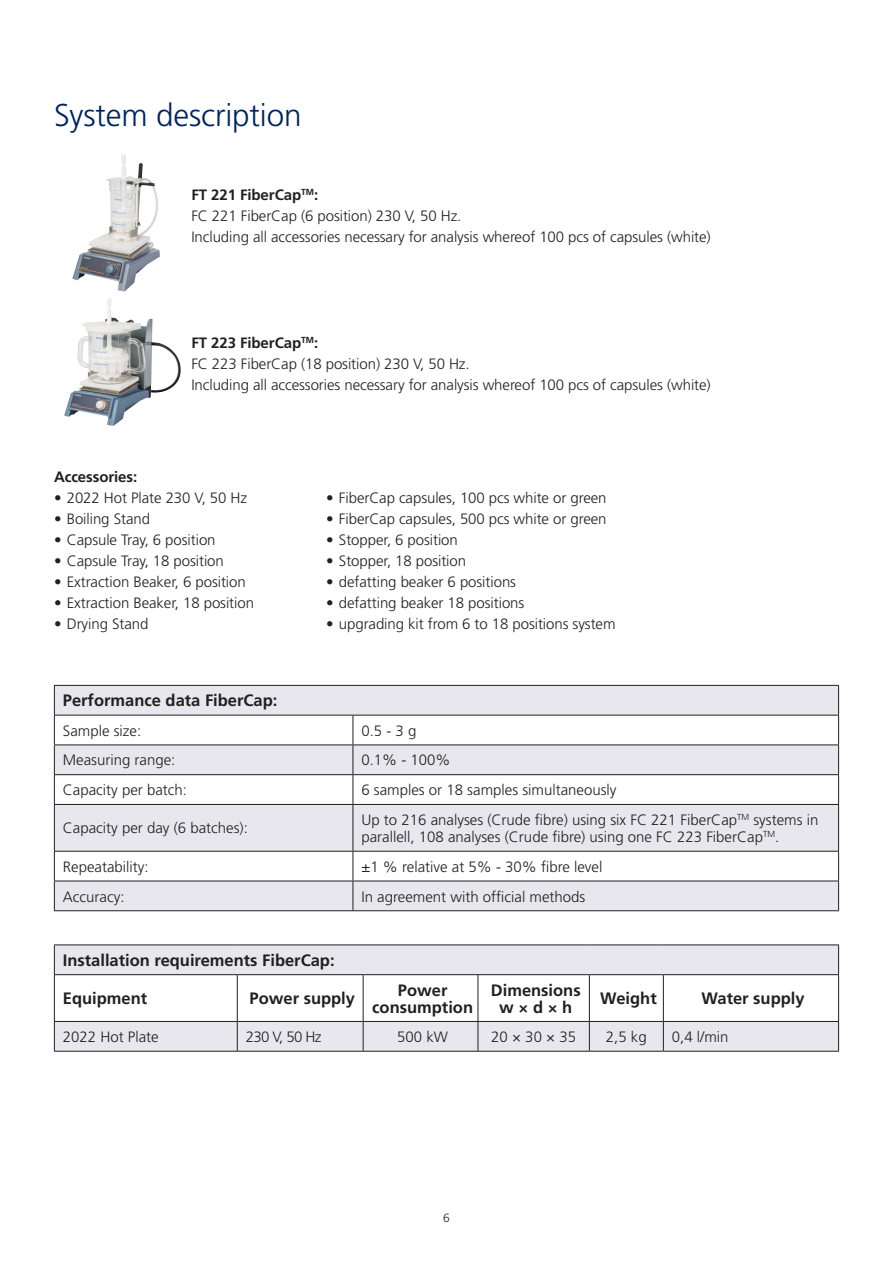
<style>
.page{position:relative;width:893px;height:1263px;background:#fff}
.page>*{position:absolute;margin:0;border:0;box-sizing:border-box;transform-origin:0 0}
.Stor_rubrik{font:300 31.5px "Frutiger";letter-spacing:-.005em;color:#002359}
.Boks_tekst{font:700 16.5px/16.5px "Frutiger";color:#231f20;text-align:center}
.Brødtekst{font:300 15px "Frutiger";letter-spacing:-.005em;color:#231f20}
.Boks_tekst-2{font:300 15px "Frutiger";color:#231f20}
.Brødtekst-2{font:700 15px "Frutiger";letter-spacing:-.005em;color:#231f20}
.t1{font:300 12px "Frutiger";color:#231f20}
</style>
<div class="page">
<svg style="left:55px;top:686px;width:783px;height:224px;fill:#e7e7ed"></svg>
<hr style="left:54px;top:685px;width:299px;height:1px;background:#231f20">
<hr style="left:353px;top:685px;width:486px;height:1px;background:#231f20">
<hr style="left:54px;top:715px;width:299px;height:1px;background:#231f20">
<hr style="left:353px;top:715px;width:486px;height:1px;background:#231f20">
<hr style="left:54px;top:744px;width:299px;height:1px;background:#231f20">
<hr style="left:353px;top:744px;width:486px;height:1px;background:#231f20">
<hr style="left:54px;top:774px;width:299px;height:1px;background:#231f20">
<svg style="left:54px;top:686px;width:1px;height:118px"></svg>
<hr style="left:353px;top:774px;width:486px;height:1px;background:#231f20">
<svg style="left:353px;top:715px;width:1px;height:89px"></svg>
<svg style="left:838px;top:686px;width:1px;height:118px"></svg>
<hr style="left:54px;top:804px;width:299px;height:1px;background:#231f20">
<hr style="left:54px;top:805px;width:1px;height:46px;background:#231f20">
<hr style="left:353px;top:804px;width:486px;height:1px;background:#231f20">
<hr style="left:353px;top:805px;width:1px;height:46px;background:#231f20">
<hr style="left:838px;top:805px;width:1px;height:46px;background:#231f20">
<hr style="left:54px;top:851px;width:299px;height:1px;background:#231f20">
<hr style="left:54px;top:851px;width:1px;height:30px;background:#231f20">
<hr style="left:353px;top:851px;width:486px;height:1px;background:#231f20">
<hr style="left:353px;top:851px;width:1px;height:30px;background:#231f20">
<hr style="left:838px;top:851px;width:1px;height:30px;background:#231f20">
<hr style="left:54px;top:881px;width:299px;height:1px;background:#231f20">
<svg style="left:54px;top:881px;width:1px;height:29px"></svg>
<hr style="left:353px;top:881px;width:486px;height:1px;background:#231f20">
<svg style="left:353px;top:881px;width:1px;height:29px"></svg>
<svg style="left:838px;top:881px;width:1px;height:29px"></svg>
<hr style="left:54px;top:910px;width:299px;height:1px;background:#231f20">
<hr style="left:353px;top:910px;width:486px;height:1px;background:#231f20">
<svg style="left:55px;top:945px;width:783px;height:106px;fill:#e7e7ed"></svg>
<div style="left:54px;top:975px;width:183px;height:46px;background:#fff"></div>
<hr style="left:54px;top:944px;width:183px;height:1px;background:#231f20">
<svg style="left:54px;top:945px;width:1px;height:29px"></svg>
<hr style="left:237px;top:944px;width:126px;height:1px;background:#231f20">
<hr style="left:363px;top:944px;width:115px;height:1px;background:#231f20">
<hr style="left:478px;top:944px;width:111px;height:1px;background:#231f20">
<hr style="left:589px;top:944px;width:74px;height:1px;background:#231f20">
<hr style="left:663px;top:944px;width:176px;height:1px;background:#231f20">
<svg style="left:838px;top:945px;width:1px;height:29px"></svg>
<hr style="left:54px;top:974px;width:183px;height:1px;background:#231f20">
<hr style="left:54px;top:975px;width:1px;height:46px;background:#231f20">
<hr style="left:237px;top:974px;width:126px;height:1px;background:#231f20">
<hr style="left:237px;top:975px;width:1px;height:46px;background:#231f20">
<hr style="left:363px;top:974px;width:115px;height:1px;background:#231f20">
<hr style="left:363px;top:975px;width:1px;height:46px;background:#231f20">
<hr style="left:478px;top:974px;width:111px;height:1px;background:#231f20">
<hr style="left:478px;top:975px;width:1px;height:46px;background:#231f20">
<hr style="left:589px;top:974px;width:74px;height:1px;background:#231f20">
<hr style="left:589px;top:975px;width:1px;height:46px;background:#231f20">
<hr style="left:663px;top:974px;width:176px;height:1px;background:#231f20">
<hr style="left:663px;top:975px;width:1px;height:46px;background:#231f20">
<hr style="left:838px;top:975px;width:1px;height:46px;background:#231f20">
<hr style="left:54px;top:1021px;width:183px;height:1px;background:#231f20">
<svg style="left:54px;top:1022px;width:1px;height:29px"></svg>
<hr style="left:237px;top:1021px;width:126px;height:1px;background:#231f20">
<svg style="left:237px;top:1022px;width:1px;height:29px"></svg>
<hr style="left:363px;top:1021px;width:115px;height:1px;background:#231f20">
<svg style="left:363px;top:1022px;width:1px;height:29px"></svg>
<hr style="left:478px;top:1021px;width:111px;height:1px;background:#231f20">
<svg style="left:478px;top:1022px;width:1px;height:29px"></svg>
<hr style="left:589px;top:1021px;width:74px;height:1px;background:#231f20">
<svg style="left:589px;top:1022px;width:1px;height:29px"></svg>
<hr style="left:663px;top:1021px;width:176px;height:1px;background:#231f20">
<svg style="left:663px;top:1022px;width:1px;height:29px"></svg>
<svg style="left:838px;top:1022px;width:1px;height:29px"></svg>
<hr style="left:54px;top:1051px;width:183px;height:1px;background:#231f20">
<hr style="left:237px;top:1051px;width:126px;height:1px;background:#231f20">
<hr style="left:363px;top:1051px;width:115px;height:1px;background:#231f20">
<hr style="left:478px;top:1051px;width:111px;height:1px;background:#231f20">
<hr style="left:589px;top:1051px;width:74px;height:1px;background:#231f20">
<hr style="left:663px;top:1051px;width:176px;height:1px;background:#231f20">
<img style="left:72px;top:156px;width:88px;height:136px">
<img style="left:64px;top:298px;width:117px;height:128px">
<p class="Stor_rubrik" style="left:54px;top:97px;width:249px">System description</p>
<p class="Brødtekst-2" style="left:191px;top:186px;width:128px">FT 221 FiberCap<sup>TM</sup>:</p>
<p class="Brødtekst" style="left:191px;top:208px;width:272px">FC 221 FiberCap (6 position) 230 V, 50 Hz.</p>
<p class="Brødtekst" style="left:191px;top:229px;width:521px">Including all accessories necessary for analysis whereof 100 pcs of capsules (white)</p>
<p class="Brødtekst-2" style="left:191px;top:333px;width:128px">FT 223 FiberCap<sup>TM</sup>:</p>
<p class="Brødtekst" style="left:191px;top:355px;width:280px">FC 223 FiberCap (18 position) 230 V, 50 Hz.</p>
<p class="Brødtekst" style="left:191px;top:376px;width:521px">Including all accessories necessary for analysis whereof 100 pcs of capsules (white)</p>
<p class="Brødtekst-2" style="left:54px;top:468px;width:85px">Accessories:</p>
<p class="Brødtekst" style="left:54px;top:489px;width:195px">• 2022 Hot Plate 230 V, 50 Hz</p>
<p class="Brødtekst" style="left:54px;top:510px;width:98px">• Boiling Stand</p>
<p class="Brødtekst" style="left:54px;top:531px;width:163px">• Capsule Tray, 6 position</p>
<p class="Brødtekst" style="left:54px;top:552px;width:171px">• Capsule Tray, 18 position</p>
<p class="Brødtekst" style="left:54px;top:573px;width:193px">• Extraction Beaker, 6 position</p>
<p class="Brødtekst" style="left:54px;top:594px;width:202px">• Extraction Beaker, 18 position</p>
<p class="Brødtekst" style="left:54px;top:615px;width:96px">• Drying Stand</p>
<p class="Brødtekst" style="left:326px;top:489px;width:282px">• FiberCap capsules, 100 pcs white or green</p>
<p class="Brødtekst" style="left:326px;top:510px;width:282px">• FiberCap capsules, 500 pcs white or green</p>
<p class="Brødtekst" style="left:326px;top:531px;width:133px">• Stopper, 6 position</p>
<p class="Brødtekst" style="left:326px;top:552px;width:141px">• Stopper, 18 position</p>
<p class="Brødtekst" style="left:326px;top:573px;width:191px">• defatting beaker 6 positions</p>
<p class="Brødtekst" style="left:326px;top:594px;width:200px">• defatting beaker 18 positions</p>
<p class="Brødtekst" style="left:326px;top:615px;width:291px">• upgrading kit from 6 to 18 positions system</p>
<p class="Boks_tekst" style="left:63px;top:692px;width:216px">Performance data FiberCap:</p>
<p class="Boks_tekst-2" style="left:63px;top:722px;width:80px">Sample size:</p>
<p class="Boks_tekst-2" style="left:361px;top:722px;width:57px">0.5 - 3 g</p>
<p class="Boks_tekst-2" style="left:63px;top:752px;width:114px">Measuring range:</p>
<p class="Boks_tekst-2" style="left:361px;top:752px;width:91px">0.1% - 100%</p>
<p class="Boks_tekst-2" style="left:63px;top:781px;width:126px">Capacity per batch:</p>
<p class="Boks_tekst-2" style="left:361px;top:781px;width:257px">6 samples or 18 samples simultaneously</p>
<p class="Boks_tekst-2" style="left:63px;top:820px;width:187px">Capacity per day (6 batches):</p>
<p class="Boks_tekst-2" style="left:361px;top:811px;width:458px">Up to 216 analyses (Crude fibre) using six FC 221 FiberCap<sup>TM</sup> systems in</p>
<p class="Boks_tekst-2" style="left:361px;top:828px;width:419px">parallell, 108 analyses (Crude fibre) using one FC 223 FiberCap<sup>TM</sup>.</p>
<p class="Boks_tekst-2" style="left:63px;top:858px;width:87px">Repeatability:</p>
<p class="Boks_tekst-2" style="left:361px;top:858px;width:242px">±1 % relative at 5% - 30% fibre level</p>
<p class="Boks_tekst-2" style="left:63px;top:888px;width:63px">Accuracy:</p>
<p class="Boks_tekst-2" style="left:361px;top:888px;width:225px">In agreement with official methods</p>
<p class="Boks_tekst" style="left:63px;top:952px;width:273px">Installation requirements FiberCap:</p>
<p class="Boks_tekst" style="left:63px;top:990px;width:86px">Equipment</p>
<p class="Boks_tekst" style="left:250px;top:990px;width:107px">Power supply</p>
<p class="Boks_tekst" style="left:372px;top:982px;width:102px">Power consumption</p>
<p class="Boks_tekst" style="left:491px;top:982px;width:91px">Dimensions w × d × h</p>
<p class="Boks_tekst" style="left:600px;top:990px;width:58px">Weight</p>
<p class="Boks_tekst" style="left:702px;top:990px;width:104px">Water supply</p>
<p class="Boks_tekst-2" style="left:63px;top:1028px;width:97px">2022 Hot Plate</p>
<p class="Boks_tekst-2" style="left:246px;top:1028px;width:77px">230 V, 50 Hz</p>
<p class="Boks_tekst-2" style="left:397px;top:1028px;width:52px">500 kW</p>
<p class="Boks_tekst-2" style="left:491px;top:1028px;width:86px">20 × 30 × 35</p>
<p class="Boks_tekst-2" style="left:606px;top:1028px;width:42px">2,5 kg</p>
<p class="Boks_tekst-2" style="left:672px;top:1028px;width:58px">0,4 l/min</p>
<p class="t1" style="left:443px;top:1211px;width:8px">6</p>
</div>
